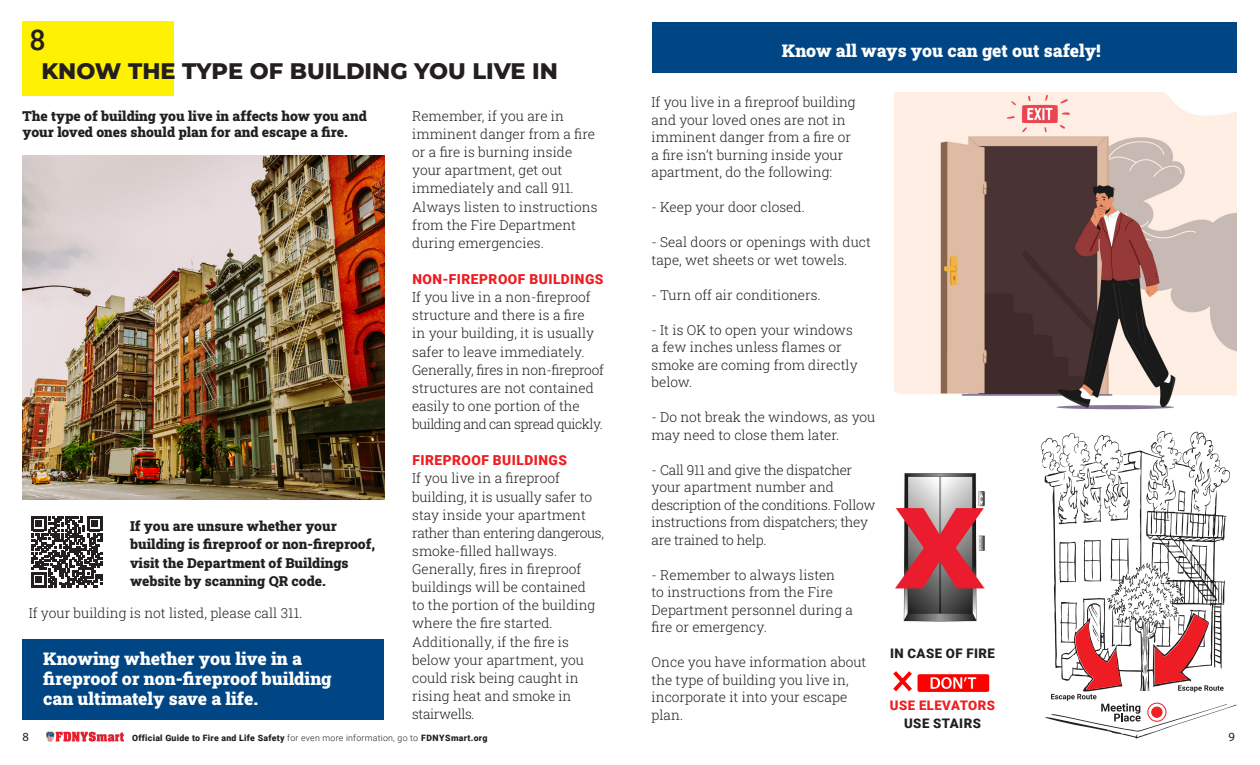
<style>
.page{position:relative;width:1260px;height:765px;background:#fff}
.page>*{position:absolute;margin:0;border:0;box-sizing:border-box;transform-origin:0 0}
.t1{font:500 28.62px "Roboto";color:#231f20}
.t2{font:800 22.5px "Montserrat";color:#231f20}
.t3{font:17.5px/20px "Roboto Slab";color:#fff}
.t4{font:13.75px/18.1px "Roboto Slab";color:#231f20}
.t5{font:13.75px/17.5px "Roboto Slab";letter-spacing:-.02em;color:#231f20}
.t6{font:900 13.75px "Roboto";letter-spacing:.035em;color:#ee1d23}
.t7{font:900 13.12px "Roboto";letter-spacing:.035em;color:#231f20}
.t8{font:900 13.12px "Roboto";letter-spacing:.035em;color:#ee1d23}
.t9{font:12.5px "Myriad Pro";color:#231f20}
.t10{font:900 8.75px "Roboto";letter-spacing:.03em;color:#231f20}
.s1{font-weight:300}
</style>
<div class="page">
<img style="left:46px;top:731px;width:77px;height:11px">
<div style="left:652px;top:22px;width:585px;height:51px;background:#014684"></div>
<img style="left:22px;top:156px;width:362px;height:344px">
<div style="left:22px;top:639px;width:362px;height:81px;background:#014684"></div>
<img style="left:895px;top:473px;width:90px;height:149px">
<img style="left:917px;top:674px;width:73px;height:18px">
<svg style="left:893px;top:671px;width:19px;height:21px"></svg>
<img style="left:895px;top:93px;width:342px;height:317px">
<svg style="left:1041px;top:431px;width:196px;height:307px"></svg>
<svg style="left:31px;top:516px;width:71px;height:71px"></svg>
<div style="left:22px;top:22px;width:152px;height:74px;background:#fff103"></div>
<p class="t1" style="left:30px;top:20px;width:18px">8</p>
<p class="t2" style="left:41px;top:56px;width:518px">KNOW THE TYPE OF BUILDING YOU LIVE IN</p>
<p class="t4" style="left:22px;top:107px;width:346px;line-height:16.2px">The type of building you live in affects how you and your loved ones should plan for and escape a fire.</p>
<p class="t4" style="left:412px;top:107px;width:187px">Remember, if you are in imminent danger from a fire or a fire is burning inside your apartment, get out immediately and call 911.<br>Always listen to instructions from the Fire Department during emergencies.</p>
<p class="t6" style="left:412px;top:270px;width:193px">NON-FIREPROOF BUILDINGS</p>
<p class="t4" style="left:412px;top:288px;width:193px">If you live in a non-fireproof structure and there is a fire<br>in your building, it is usually safer to leave immediately.<br>Generally, fires in non-fireproof structures are not contained easily to one portion of the building and can spread quickly.</p>
<p class="t6" style="left:412px;top:451px;width:156px">FIREPROOF BUILDINGS</p>
<p class="t4" style="left:412px;top:469px;width:193px">If you live in a fireproof building, it is usually safer to stay inside your apartment rather than entering dangerous, smoke-filled hallways.<br>Generally, fires in fireproof buildings will be contained<br>to the portion of the building where the fire started.<br>Additionally, if the fire is below your apartment, you could risk being caught in rising heat and smoke in stairwells.</p>
<p class="t4" style="left:130px;top:517px;width:247px">If you are unsure whether your building is fireproof or non-fireproof, visit the Department of Buildings website by scanning QR code.</p>
<p class="t4" style="left:29px;top:604px;width:275px">If your building is not listed, please call 311.</p>
<p class="t3" style="left:43px;top:648px;width:290px">Knowing whether you live in a fireproof or non-fireproof building can ultimately save a life.</p>
<p class="t3" style="left:782px;top:40px;width:320px">Know all ways you can get out safely!</p>
<p class="t4" style="left:652px;top:93px;width:206px;line-height:17.5px">If you live in a fireproof building and your loved ones are not in imminent danger from a fire or a fire isn’t burning inside your apartment, do the following:</p>
<p class="t4" style="left:652px;top:198px;width:155px">- Keep your door closed.</p>
<p class="t4" style="left:652px;top:233px;width:221px;line-height:17.5px">- Seal doors or openings with duct tape, wet sheets or wet towels.</p>
<p class="t4" style="left:652px;top:285px;width:171px">- Turn off air conditioners.</p>
<p class="t4" style="left:652px;top:321px;width:208px;line-height:17.5px">- It is OK to open your windows a few inches unless flames or smoke are coming from directly below.</p>
<p class="t4" style="left:652px;top:408px;width:225px;line-height:17.5px">- Do not break the windows, as you may need to close them later.</p>
<p class="t5" style="left:652px;top:461px;width:225px">- Call 911 and give the dispatcher your apartment number and description of the conditions. Follow instructions from dispatchers; they are trained to help.</p>
<p class="t4" style="left:652px;top:566px;width:203px;line-height:17.5px">- Remember to always listen<br>to instructions from the Fire<br>Department personnel during a fire or emergency.</p>
<p class="t4" style="left:652px;top:653px;width:216px;line-height:17.5px">Once you have information about the type of building you live in, incorporate it into your escape plan.</p>
<p class="t7" style="left:890px;top:644px;width:106px">IN CASE OF FIRE</p>
<p class="t8" style="left:890px;top:696px;width:107px">USE ELEVATORS</p>
<p class="t7" style="left:904px;top:714px;width:78px">USE STAIRS</p>
<p class="t9" style="left:22px;top:729px;width:8px">8</p>
<p class="t10" style="left:132px;top:732px;width:357px">Official Guide to Fire and Life Safety <span class="s1">for even more information, go to</span> FDNYSmart.org</p>
<p class="t9" style="left:1229px;top:729px;width:8px">9</p>
</div>
